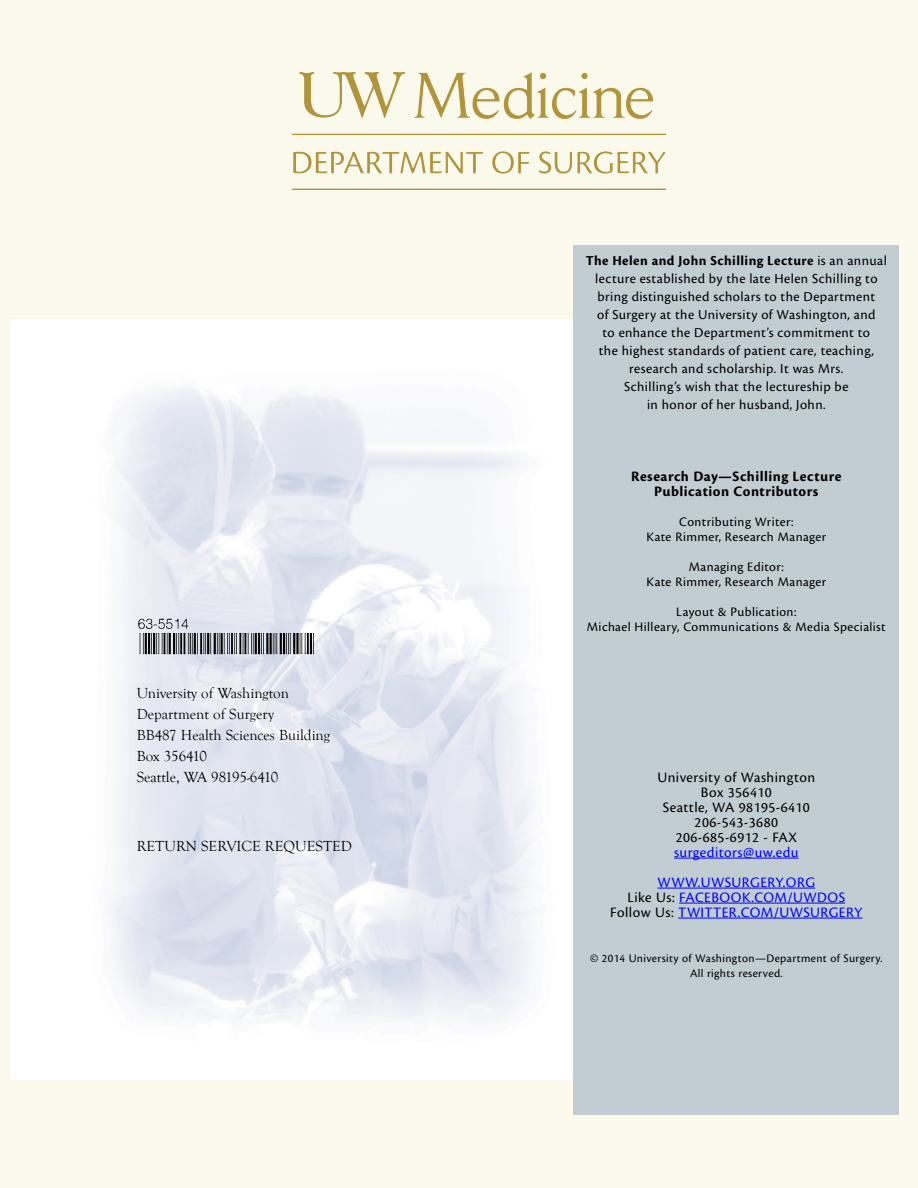
<style>
.page{position:relative;width:918px;height:1188px;background:#faf9ec}
.page>*{position:absolute;margin:0;border:0;box-sizing:border-box;transform-origin:0 0}
.t1{font:15px/21px "Goudy Old Style T";color:#000}
.t2{font:15px/30px "Cronos Pro";letter-spacing:.03em;color:#00f;text-align:center}
.t3{font:15px/15px "Cronos Pro";letter-spacing:.03em;color:#000;text-align:center}
.t4{font:700 15px/15px "Cronos Pro";letter-spacing:.03em;color:#000;text-align:center}
.t5{font:14.25px/18px "Cronos Pro";letter-spacing:.03em;color:#000;text-align:center}
.t6{font:13.5px/15px "Cronos Pro";letter-spacing:.03em;color:#000;text-align:center}
.t7{font:12px/15px "Cronos Pro";letter-spacing:.03em;color:#000;text-align:center}
.s1{font-weight:700}
.s2{color:#000}
</style>
<div class="page">
<img style="left:11px;top:319px;width:563px;height:760px">
<img style="left:137px;top:619px;width:186px;height:37px">
<img style="left:292px;top:72px;width:374px;height:118px">
<div style="left:574px;top:245px;width:325px;height:870px;background:#c1ccd3"></div>
<hr style="left:674px;top:858px;width:125px;height:1px;background:#00f">
<hr style="left:658px;top:888px;width:157px;height:1px;background:#00f">
<hr style="left:679px;top:903px;width:166px;height:1px;background:#00f">
<hr style="left:678px;top:918px;width:184px;height:1px;background:#00f">
<p class="t1" style="left:137px;top:683px;width:195px">University of Washington<br>Department of Surgery<br>BB487 Health Sciences Building<br>Box 356410<br>Seattle, WA 98195-6410</p>
<p class="t1" style="left:137px;top:836px;width:217px">RETURN SERVICE REQUESTED</p>
<p class="t5" style="left:586px;top:251px;width:303px"><span class="s1">The Helen and John Schilling Lecture</span> is an annual lecture established by the late Helen Schilling to bring distinguished scholars to the Department<br>of Surgery at the University of Washington, and<br>to enhance the Department’s commitment to<br>the highest standards of patient care, teaching, research and scholarship. It was Mrs.<br>Schilling’s wish that the lectureship be<br>in honor of her husband, John.</p>
<p class="t4" style="left:631px;top:469px;width:212px">Research Day—Schilling Lecture<br>Publication Contributors</p>
<p class="t6" style="left:647px;top:514px;width:181px">Contributing Writer:<br>Kate Rimmer, Research Manager</p>
<p class="t6" style="left:647px;top:559px;width:181px">Managing Editor:<br>Kate Rimmer, Research Manager</p>
<p class="t6" style="left:587px;top:604px;width:300px">Layout &amp; Publication:<br>Michael Hilleary, Communications &amp; Media Specialist</p>
<p class="t3" style="left:658px;top:769px;width:159px">University of Washington<br>Box 356410<br>Seattle, WA 98195-6410<br>206-543-3680<br>206-685-6912 - FAX</p>
<p class="t2" style="left:658px;top:837px;width:159px">surgeditors@uw.edu<br>WWW.UWSURGERY.ORG</p>
<p class="t2" style="left:610px;top:889px;width:254px;line-height:15px"><span class="s2">Like Us:</span> FACEBOOK.COM/UWDOS<br><span class="s2">Follow Us:</span> TWITTER.COM/UWSURGERY</p>
<p class="t7" style="left:590px;top:950px;width:294px">© 2014 University of Washington—Department of Surgery.<br>All rights reserved.</p>
</div>
